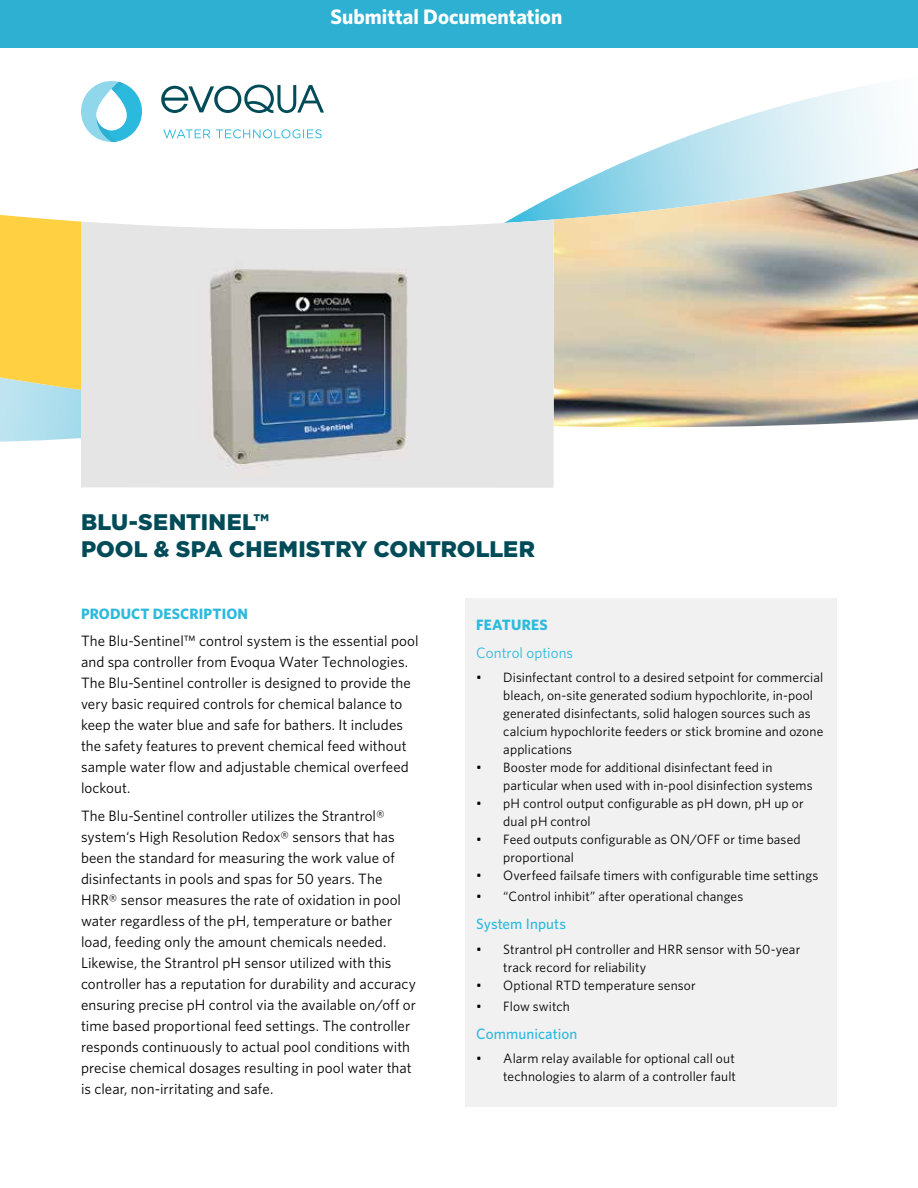
<style>
.page{position:relative;width:918px;height:1188px;background:#fff}
.page>*{position:absolute;margin:0;border:0;box-sizing:border-box;transform-origin:0 0}
.t1{font:900 22.5px/27px "Gotham";letter-spacing:.005em;color:#004b58}
.t2{font:700 21px "Whitney";color:#fff}
.t3{font:15px/21px "Whitney";letter-spacing:.005em;color:#000}
.t4{font:700 15px "Whitney";letter-spacing:.01em;color:#2bbadd}
.t5{font:500 15px "Whitney";letter-spacing:.005em;color:#2bbadd}
.t6{font:15px "Whitney";color:#2bbadd}
.t7{font:13.5px/18px "Whitney";letter-spacing:.01em;color:#000}
</style>
<div class="page">
<svg style="left:509px;top:85px;width:376px;height:135px"></svg>
<svg style="left:0;top:214px;width:81px;height:228px;background:#ecd570"></svg>
<svg style="left:161px;top:85px;width:163px;height:28px"></svg>
<svg style="left:164px;top:129px;width:46px;height:9px"></svg>
<svg style="left:216px;top:129px;width:106px;height:9px"></svg>
<svg style="left:81px;top:81px;width:61px;height:61px"></svg>
<img style="left:554px;top:168px;width:364px;height:259px">
<img style="left:81px;top:220px;width:473px;height:268px">
<div style="left:466px;top:599px;width:371px;height:508px;background:#f1f1f2"></div>
<div style="left:0;top:0;width:918px;height:48px;background:#2db0d1"></div>
<h2 class="t2" style="left:331px;top:3px;width:233px">Submittal Documentation</h2>
<h1 class="t1" style="left:81px;top:508px;width:455px">BLU-SENTINEL™<br>POOL &amp; SPA CHEMISTRY CONTROLLER</h1>
<p class="t4" style="left:81px;top:603px;width:169px">PRODUCT DESCRIPTION</p>
<p class="t3" style="left:81px;top:630px;width:339px">The Blu-Sentinel™ control system is the essential pool and spa controller from Evoqua Water Technologies.<br>The Blu-Sentinel controller is designed to provide the very basic required controls for chemical balance to keep the water blue and safe for bathers. It includes the safety features to prevent chemical feed without sample water flow and adjustable chemical overfeed lockout.</p>
<p class="t3" style="left:81px;top:805px;width:337px">The Blu-Sentinel controller utilizes the Strantrol® system‘s High Resolution Redox® sensors that has been the standard for measuring the work value of disinfectants in pools and spas for 50 years. The HRR® sensor measures the rate of oxidation in pool water regardless of the pH, temperature or bather load, feeding only the amount chemicals needed.<br>Likewise, the Strantrol pH sensor utilized with this controller has a reputation for durability and accuracy ensuring precise pH control via the available on/off or time based proportional feed settings. The controller responds continuously to actual pool conditions with precise chemical dosages resulting in pool water that is clear, non-irritating and safe.</p>
<p class="t4" style="left:476px;top:615px;width:73px">FEATURES</p>
<p class="t6" style="left:476px;top:642px;width:98px">Control options</p>
<p class="t7" style="left:503px;top:668px;width:322px;text-indent:-27px">• Disinfectant control to a desired setpoint for commercial bleach, on-site generated sodium hypochlorite, in-pool generated disinfectants, solid halogen sources such as calcium hypochlorite feeders or stick bromine and ozone applications</p>
<p class="t7" style="left:503px;top:758px;width:311px;text-indent:-27px">• Booster mode for additional disinfectant feed in particular when used with in-pool disinfection systems</p>
<p class="t7" style="left:503px;top:794px;width:302px;text-indent:-27px">• pH control output configurable as pH down, pH up or dual pH control</p>
<p class="t7" style="left:503px;top:830px;width:299px;text-indent:-27px">• Feed outputs configurable as ON/OFF or time based proportional</p>
<p class="t7" style="left:476px;top:866px;width:344px">• Overfeed failsafe timers with configurable time settings</p>
<p class="t7" style="left:476px;top:887px;width:269px">• “Control inhibit” after operational changes</p>
<p class="t5" style="left:476px;top:914px;width:91px">System Inputs</p>
<p class="t7" style="left:503px;top:940px;width:299px;text-indent:-27px">• Strantrol pH controller and HRR sensor with 50-year track record for reliability</p>
<p class="t7" style="left:476px;top:976px;width:221px">• Optional RTD temperature sensor</p>
<p class="t7" style="left:476px;top:997px;width:95px">• Flow switch</p>
<p class="t5" style="left:476px;top:1023px;width:102px">Communication</p>
<p class="t7" style="left:476px;top:1049px;width:261px;text-align:right">• Alarm relay available for optional call out technologies to alarm of a controller fault</p>
</div>
